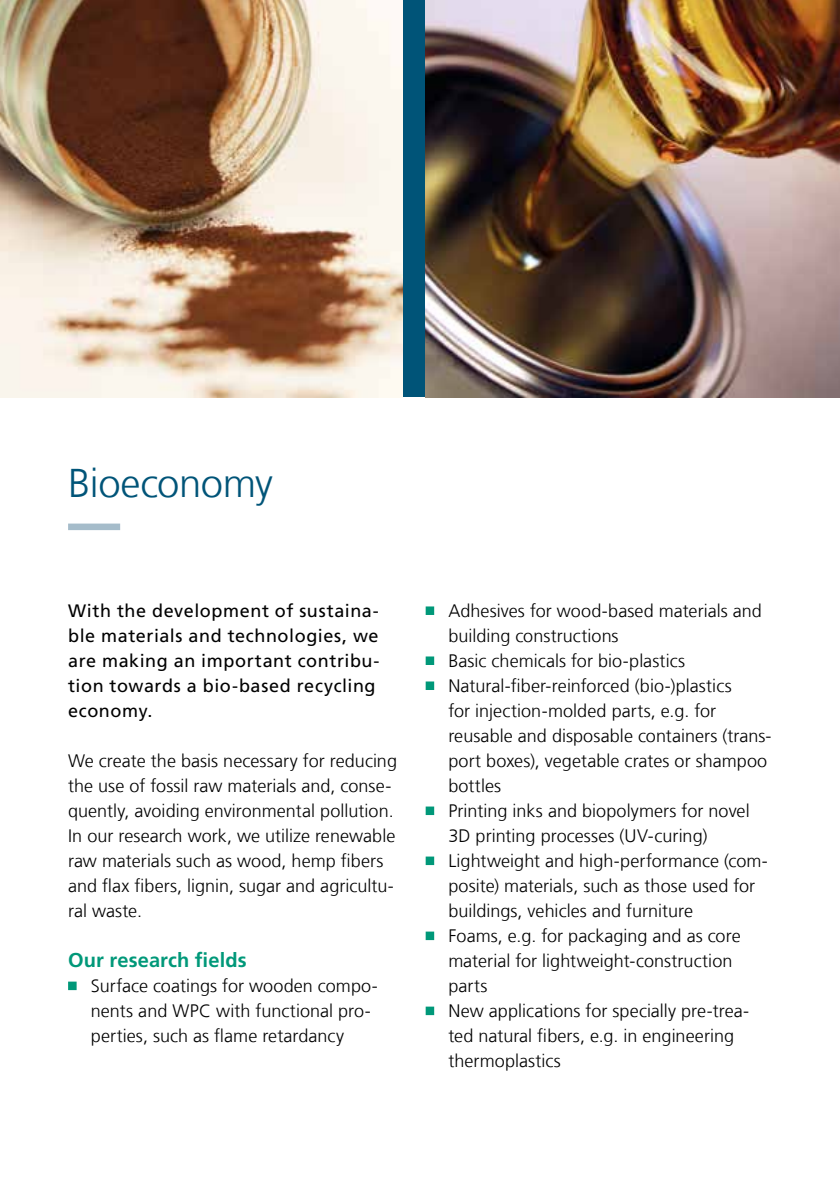
<style>
.page{position:relative;width:840px;height:1191px;background:#fff}
.page>*{position:absolute;margin:0;border:0;box-sizing:border-box;transform-origin:0 0}
.t1{font:300 40px "Frutiger LT Com";letter-spacing:-.01em;color:#005478}
.t2{font:700 20px "Frutiger LT Com";letter-spacing:.005em;color:#009879}
.t3{font:300 18px/25px "Frutiger LT Com";letter-spacing:.005em;color:#000}
.t4{font:18px/25px "Frutiger LT Com";letter-spacing:.03em;color:#000}
</style>
<div class="page">
<svg style="left:68px;top:523px;width:53px;height:7px"></svg>
<svg style="left:68px;top:981px;width:9px;height:9px"></svg>
<svg style="left:425px;top:606px;width:10px;height:9px"></svg>
<svg style="left:425px;top:656px;width:10px;height:9px"></svg>
<svg style="left:425px;top:681px;width:10px;height:9px"></svg>
<svg style="left:425px;top:806px;width:10px;height:9px"></svg>
<svg style="left:425px;top:856px;width:10px;height:9px"></svg>
<svg style="left:425px;top:931px;width:10px;height:9px"></svg>
<svg style="left:425px;top:1006px;width:10px;height:9px"></svg>
<div style="left:0;top:0;width:839px;height:397px;background:#005478"></div>
<img style="left:0;top:0;width:403px;height:397px">
<img style="left:425px;top:0;width:414px;height:397px">
<h1 class="t1" style="left:68px;top:460px;width:206px">Bioeconomy</h1>
<p class="t4" style="left:68px;top:598px;width:313px">With the development of sustaina&shy;ble materials and technologies, we are making an important contribu&shy;tion towards a bio-based recycling economy.</p>
<p class="t3" style="left:68px;top:748px;width:330px">We create the basis necessary for reducing the use of fossil raw materials and, conse&shy;quently, avoiding environmental pollution.<br>In our research work, we utilize renewable raw materials such as wood, hemp fibers and flax fibers, lignin, sugar and agricultu&shy;ral waste.</p>
<p class="t2" style="left:68px;top:948px;width:180px">Our research fields</p>
<p class="t3" style="left:91px;top:973px;width:288px">Surface coatings for wooden compo&shy;nents and WPC with functional pro&shy;perties, such as flame retardancy</p>
<p class="t3" style="left:448px;top:598px;width:324px">Adhesives for wood-based materials and building constructions<br>Basic chemicals for bio-plastics Natural-fiber-reinforced (bio-)plastics<br>for injection-molded parts, e.g. for reusable and disposable containers (trans&shy;port boxes), vegetable crates or shampoo bottles<br>Printing inks and biopolymers for novel 3D printing processes (UV-curing)<br>Lightweight and high-performance (com&shy;posite) materials, such as those used for buildings, vehicles and furniture<br>Foams, e.g. for packaging and as core material for lightweight-construction parts<br>New applications for specially pre-trea&shy;ted natural fibers, e.g. in engineering thermoplastics</p>
</div>
